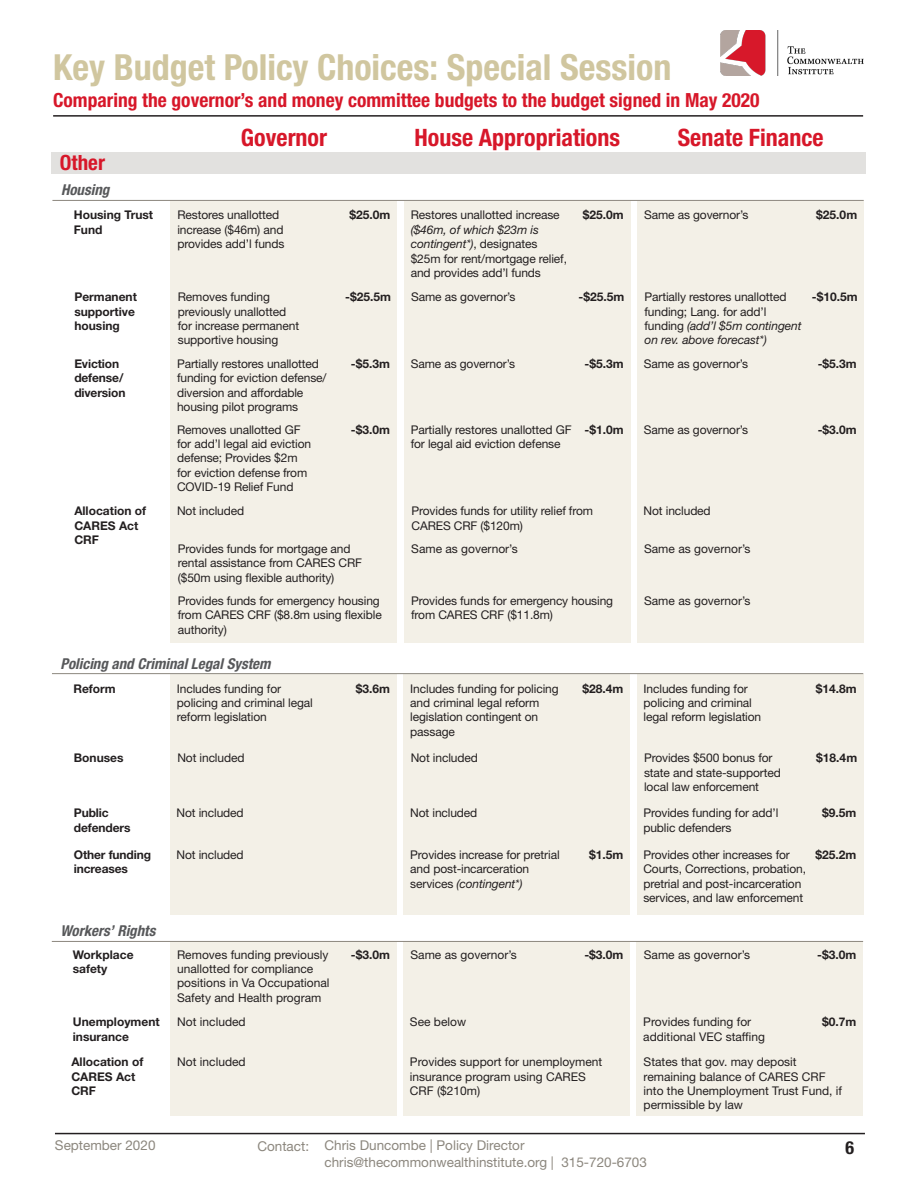
<style>
.page{position:relative;width:918px;height:1188px;background:#fff}
.page>*{position:absolute;margin:0;border:0;box-sizing:border-box;transform-origin:0 0}
.t1{font:700 condensed 36px "Helvetica Neue LT Std";color:#d0c69f}
.t2{font:700 condensed 24px "Helvetica Neue LT Std";color:#d71729}
.t3{font:700 condensed 21px "Helvetica Neue LT Std";color:#d71729}
.t4{font:700 condensed 19.5px "Helvetica Neue LT Std";color:#d71729}
.t5{font:700 condensed 18px "Helvetica Neue LT Std";color:#231f20}
.t6{font:italic 700 condensed 15px "Helvetica Neue LT Std";color:#57585a}
.t7{font:13.5px/16.2px "Helvetica Neue LT Std";color:#8c877e}
.t8{font:12px/14.4px "Helvetica Neue LT Std";letter-spacing:-.01em;color:#231f20}
.t9{font:700 12px/14.4px "Helvetica Neue LT Std";color:#231f20}
.t10{font:italic 12px/14.4px "Helvetica Neue LT Std";letter-spacing:-.01em;color:#231f20}
.s1{font-style:italic}
.s2{font-style:normal}
</style>
<div class="page">
<hr style="left:55px;top:1133px;width:810px;height:1px;background:#231f20">
<hr style="left:53px;top:115px;width:810px;height:2px;background:#231f20">
<img style="left:721px;top:31px;width:143px;height:45px">
<div style="left:171px;top:201px;width:226px;height:442px;background:#f3f0e7"></div>
<div style="left:52px;top:152px;width:814px;height:22px;background:#e2e1df"></div>
<div style="left:404px;top:201px;width:227px;height:442px;background:#f3f0e7"></div>
<div style="left:637px;top:201px;width:227px;height:442px;background:#f3f0e7"></div>
<hr style="left:52px;top:200px;width:812px;height:1px;background:#8c877e">
<div style="left:170px;top:674px;width:227px;height:241px;background:#f3f0e7"></div>
<div style="left:404px;top:674px;width:226px;height:241px;background:#f3f0e7"></div>
<div style="left:637px;top:674px;width:226px;height:241px;background:#f3f0e7"></div>
<hr style="left:52px;top:673px;width:811px;height:1px;background:#8c877e">
<div style="left:403px;top:942px;width:227px;height:174px;background:#f3f0e7"></div>
<div style="left:637px;top:942px;width:226px;height:174px;background:#f3f0e7"></div>
<div style="left:170px;top:942px;width:226px;height:174px;background:#f3f0e7"></div>
<hr style="left:52px;top:941px;width:811px;height:1px;background:#8c877e">
<h1 class="t1" style="left:53px;top:45px;width:620px">Key Budget Policy Choices: Special Session</h1>
<h3 class="t4" style="left:53px;top:88px;width:708px">Comparing the governor’s and money committee budgets to the budget signed in May 2020</h3>
<p class="t3" style="left:60px;top:150px;width:47px">Other</p>
<p class="t6" style="left:61px;top:181px;width:50px">Housing</p>
<p class="t2" style="left:241px;top:123px;width:88px">Governor</p>
<p class="t2" style="left:415px;top:123px;width:207px">House Appropriations</p>
<p class="t2" style="left:678px;top:123px;width:147px">Senate Finance</p>
<p class="t9" style="left:74px;top:208px;width:81px">Housing Trust<br>Fund</p>
<p class="t8" style="left:177px;top:208px;width:109px">Restores unallotted increase ($46m) and provides add’l funds</p>
<p class="t9" style="left:350px;top:208px;width:42px">$25.0m</p>
<p class="t9" style="left:583px;top:208px;width:42px">$25.0m</p>
<p class="t8" style="left:411px;top:208px;width:151px">Restores unallotted increase</p>
<p class="t9" style="left:816px;top:208px;width:42px">$25.0m</p>
<p class="t8" style="left:411px;top:222px;width:158px"><span class="s1">($46m, of which $23m is contingent*)</span>, designates $25m for rent/mortgage relief, and provides add’l funds</p>
<p class="t8" style="left:644px;top:208px;width:106px">Same as governor’s</p>
<p class="t9" style="left:74px;top:289px;width:64px">Permanent supportive housing</p>
<p class="t8" style="left:178px;top:290px;width:123px">Removes funding previously unallotted for increase permanent supportive housing</p>
<p class="t9" style="left:345px;top:289px;width:47px">-$25.5m</p>
<p class="t8" style="left:411px;top:290px;width:106px">Same as governor’s</p>
<p class="t9" style="left:579px;top:289px;width:47px">-$25.5m</p>
<p class="t8" style="left:645px;top:290px;width:143px">Partially restores unallotted</p>
<p class="t9" style="left:812px;top:289px;width:47px">-$10.5m</p>
<p class="t10" style="left:645px;top:304px;width:158px"><span class="s2">funding; Lang. for add’l funding</span> (add’l $5m contingent on rev. above forecast*)</p>
<p class="t9" style="left:74px;top:356px;width:53px">Eviction defense/ diversion</p>
<p class="t8" style="left:177px;top:356px;width:151px">Partially restores unallotted funding for eviction defense/ diversion and affordable housing pilot programs</p>
<p class="t9" style="left:351px;top:356px;width:41px">-$5.3m</p>
<p class="t8" style="left:411px;top:356px;width:106px">Same as governor’s</p>
<p class="t9" style="left:585px;top:356px;width:41px">-$5.3m</p>
<p class="t8" style="left:644px;top:356px;width:106px">Same as governor’s</p>
<p class="t9" style="left:818px;top:356px;width:41px">-$5.3m</p>
<p class="t8" style="left:177px;top:422px;width:136px">Removes unallotted GF for add’l legal aid eviction defense; Provides $2m for eviction defense from<br>COVID-19 Relief Fund</p>
<p class="t9" style="left:351px;top:422px;width:41px">-$3.0m</p>
<p class="t8" style="left:411px;top:422px;width:162px">Partially restores unallotted GF for legal aid eviction defense</p>
<p class="t9" style="left:585px;top:422px;width:41px">-$1.0m</p>
<p class="t8" style="left:644px;top:422px;width:106px">Same as governor’s</p>
<p class="t9" style="left:818px;top:422px;width:41px">-$3.0m</p>
<p class="t9" style="left:74px;top:504px;width:73px">Allocation of<br>CARES Act<br>CRF</p>
<p class="t8" style="left:177px;top:504px;width:69px">Not included</p>
<p class="t8" style="left:412px;top:504px;width:183px">Provides funds for utility relief from<br>CARES CRF ($120m)</p>
<p class="t8" style="left:644px;top:504px;width:69px">Not included</p>
<p class="t8" style="left:178px;top:541px;width:186px">Provides funds for mortgage and rental assistance from CARES CRF ($50m using flexible authority)</p>
<p class="t8" style="left:411px;top:541px;width:108px">Same as governor’s</p>
<p class="t8" style="left:644px;top:541px;width:108px">Same as governor’s</p>
<p class="t8" style="left:178px;top:593px;width:205px">Provides funds for emergency housing from CARES CRF ($8.8m using flexible authority)</p>
<p class="t8" style="left:411px;top:593px;width:203px">Provides funds for emergency housing from CARES CRF ($11.8m)</p>
<p class="t8" style="left:644px;top:593px;width:108px">Same as governor’s</p>
<p class="t6" style="left:61px;top:654px;width:211px">Policing and Criminal Legal System</p>
<p class="t9" style="left:73px;top:681px;width:44px">Reform</p>
<p class="t8" style="left:177px;top:681px;width:138px">Includes funding for policing and criminal legal reform legislation</p>
<p class="t9" style="left:356px;top:681px;width:36px">$3.6m</p>
<p class="t9" style="left:582px;top:681px;width:42px">$28.4m</p>
<p class="t8" style="left:410px;top:681px;width:150px">Includes funding for policing</p>
<p class="t9" style="left:816px;top:681px;width:42px">$14.8m</p>
<p class="t8" style="left:410px;top:695px;width:131px;text-align:justify">and criminal legal reform legislation contingent on passage</p>
<p class="t8" style="left:644px;top:681px;width:119px">Includes funding for policing and criminal legal reform legislation</p>
<p class="t9" style="left:74px;top:751px;width:51px">Bonuses</p>
<p class="t8" style="left:177px;top:751px;width:69px">Not included</p>
<p class="t8" style="left:411px;top:751px;width:69px">Not included</p>
<p class="t8" style="left:644px;top:751px;width:130px">Provides $500 bonus for</p>
<p class="t9" style="left:816px;top:751px;width:42px">$18.4m</p>
<p class="t8" style="left:644px;top:765px;width:138px">state and state-supported local law enforcement</p>
<p class="t9" style="left:74px;top:805px;width:58px">Public defenders</p>
<p class="t8" style="left:177px;top:805px;width:69px">Not included</p>
<p class="t8" style="left:410px;top:805px;width:69px">Not included</p>
<p class="t8" style="left:643px;top:805px;width:137px">Provides funding for add’l public defenders</p>
<p class="t9" style="left:822px;top:805px;width:36px">$9.5m</p>
<p class="t9" style="left:74px;top:847px;width:79px">Other funding increases</p>
<p class="t8" style="left:177px;top:847px;width:69px">Not included</p>
<p class="t8" style="left:410px;top:847px;width:151px">Provides increase for pretrial and post-incarceration services <span class="s1">(contingent*)</span></p>
<p class="t9" style="left:589px;top:847px;width:36px">$1.5m</p>
<p class="t8" style="left:643px;top:847px;width:164px">Provides other increases for<br>Courts, Corrections, probation, pretrial and post-incarceration services, and law enforcement</p>
<p class="t9" style="left:815px;top:847px;width:42px">$25.2m</p>
<p class="t6" style="left:60px;top:922px;width:96px">Workers’ Rights</p>
<p class="t9" style="left:73px;top:947px;width:62px">Workplace safety</p>
<p class="t8" style="left:177px;top:947px;width:154px">Removes funding previously unallotted for compliance positions in Va Occupational<br>Safety and Health program</p>
<p class="t9" style="left:351px;top:947px;width:41px">-$3.0m</p>
<p class="t8" style="left:411px;top:947px;width:108px">Same as governor’s</p>
<p class="t9" style="left:584px;top:947px;width:41px">-$3.0m</p>
<p class="t8" style="left:644px;top:947px;width:108px">Same as governor’s</p>
<p class="t9" style="left:817px;top:947px;width:41px">-$3.0m</p>
<p class="t9" style="left:73px;top:1015px;width:88px">Unemployment insurance</p>
<p class="t8" style="left:177px;top:1015px;width:70px">Not included</p>
<p class="t8" style="left:410px;top:1015px;width:58px">See below</p>
<p class="t8" style="left:643px;top:1015px;width:123px">Provides funding for additional VEC staffing</p>
<p class="t9" style="left:822px;top:1015px;width:36px">$0.7m</p>
<p class="t9" style="left:71px;top:1054px;width:73px">Allocation of<br>CARES Act<br>CRF</p>
<p class="t8" style="left:177px;top:1054px;width:70px">Not included</p>
<p class="t8" style="left:410px;top:1054px;width:194px">Provides support for unemployment insurance program using CARES<br>CRF ($210m)</p>
<p class="t8" style="left:644px;top:1054px;width:200px">States that gov. may deposit remaining balance of CARES CRF into the Unemployment Trust Fund, if permissible by law</p>
<p class="t7" style="left:55px;top:1137px;width:102px">September 2020</p>
<p class="t7" style="left:324px;top:1137px;width:324px;text-indent:-67px">Contact: Chris Duncombe | Policy Director chris@thecommonwealthinstitute.org | 315-720-6703</p>
<h3 class="t5" style="left:846px;top:1137px;width:10px">6</h3>
</div>
